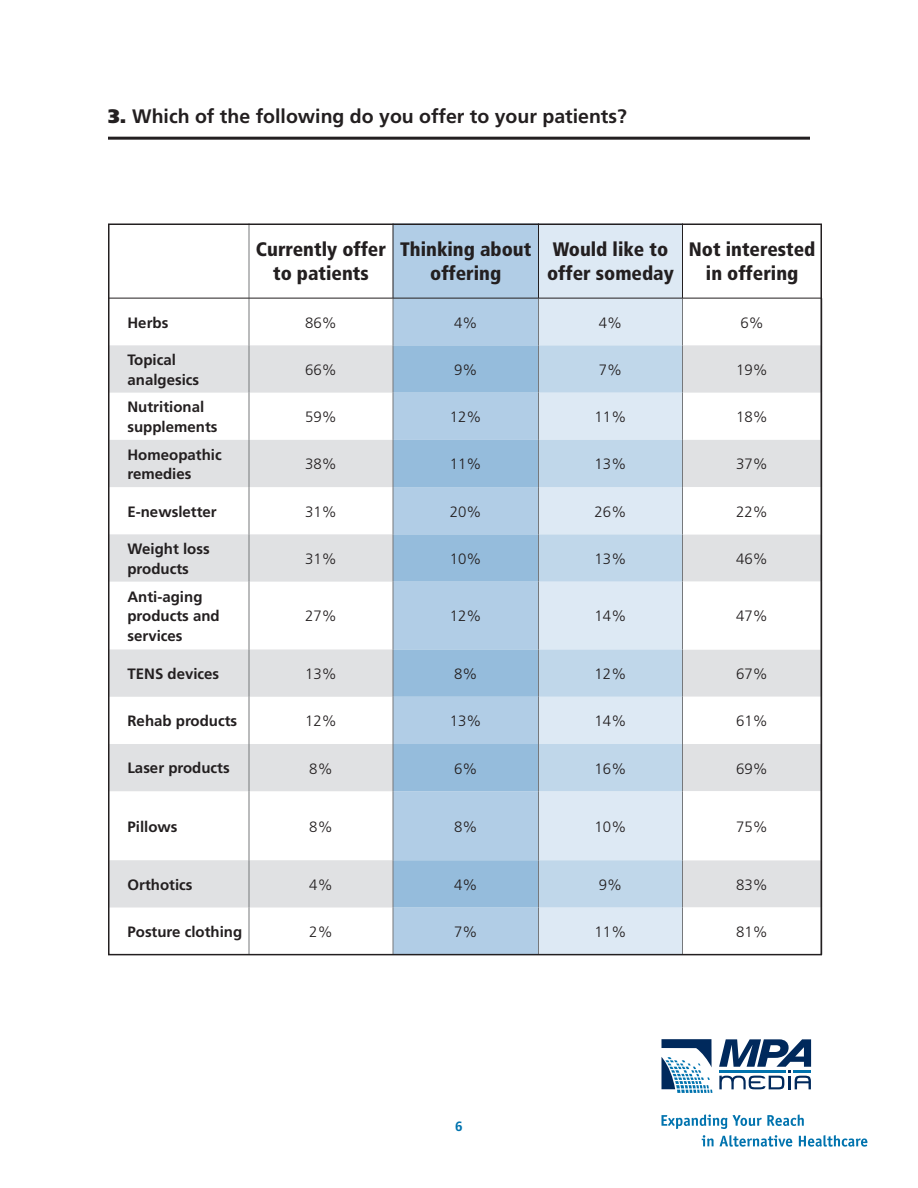
<style>
.page{position:relative;width:918px;height:1188px;background:#fff}
.page>*{position:absolute;margin:0;border:0;box-sizing:border-box;transform-origin:0 0}
.t1{font:900 condensed 19.5px/23.4px "Frutiger";color:#231f20;text-align:center}
.t2{font:700 19.5px "Frutiger";color:#231f20}
.t3{font:700 15px/19.5px "Frutiger";color:#231f20}
.t4{font:300 15px "Frutiger";color:#231f20}
.t5{font:700 13.5px "Frutiger";color:#0073ae}
.s1{font-weight:900}
</style>
<div class="page">
<svg style="left:719px;top:1039px;width:92px;height:50px"></svg>
<svg style="left:661px;top:1039px;width:51px;height:54px"></svg>
<svg style="left:662px;top:1115px;width:142px;height:14px"></svg>
<svg style="left:702px;top:1135px;width:12px;height:11px"></svg>
<svg style="left:720px;top:1135px;width:72px;height:12px"></svg>
<svg style="left:799px;top:1135px;width:68px;height:12px"></svg>
<hr style="left:108px;top:137px;width:702px;height:3px;background:#231f20">
<div style="left:394px;top:227px;width:144px;height:725px;background:#b1cde6"></div>
<div style="left:539px;top:227px;width:143px;height:725px;background:#dde9f4"></div>
<svg style="left:111px;top:345px;width:708px;height:563px;fill:#e0e1e3"></svg>
<svg style="left:394px;top:345px;width:144px;height:563px;background:#a3c4e1"></svg>
<svg style="left:539px;top:345px;width:143px;height:563px;background:#cee0ee"></svg>
<svg style="left:683px;top:487px;width:136px;height:421px"></svg>
<hr style="left:249px;top:224px;width:1px;height:74px;background:#76787b">
<hr style="left:249px;top:298px;width:1px;height:47px;background:#76787b">
<hr style="left:249px;top:345px;width:1px;height:48px;background:#76787b">
<hr style="left:249px;top:393px;width:1px;height:47px;background:#76787b">
<hr style="left:249px;top:440px;width:1px;height:47px;background:#76787b">
<hr style="left:249px;top:487px;width:1px;height:47px;background:#76787b">
<hr style="left:249px;top:534px;width:1px;height:48px;background:#76787b">
<hr style="left:249px;top:582px;width:1px;height:68px;background:#76787b">
<hr style="left:249px;top:650px;width:1px;height:47px;background:#76787b">
<hr style="left:249px;top:697px;width:1px;height:47px;background:#76787b">
<hr style="left:249px;top:744px;width:1px;height:47px;background:#76787b">
<hr style="left:249px;top:791px;width:1px;height:69px;background:#76787b">
<hr style="left:249px;top:860px;width:1px;height:48px;background:#76787b">
<hr style="left:249px;top:908px;width:1px;height:47px;background:#76787b">
<hr style="left:393px;top:298px;width:1px;height:47px;background:#76787b">
<hr style="left:538px;top:298px;width:1px;height:47px;background:#76787b">
<hr style="left:682px;top:298px;width:1px;height:47px;background:#76787b">
<hr style="left:822px;top:298px;width:1px;height:47px;background:#76787b">
<hr style="left:393px;top:345px;width:1px;height:48px;background:#76787b">
<hr style="left:538px;top:345px;width:1px;height:48px;background:#76787b">
<hr style="left:682px;top:345px;width:1px;height:48px;background:#76787b">
<hr style="left:822px;top:345px;width:1px;height:48px;background:#76787b">
<hr style="left:393px;top:393px;width:1px;height:47px;background:#76787b">
<hr style="left:538px;top:393px;width:1px;height:47px;background:#76787b">
<hr style="left:682px;top:393px;width:1px;height:47px;background:#76787b">
<hr style="left:822px;top:393px;width:1px;height:47px;background:#76787b">
<hr style="left:822px;top:440px;width:1px;height:47px;background:#76787b">
<hr style="left:393px;top:487px;width:1px;height:47px;background:#76787b">
<hr style="left:538px;top:487px;width:1px;height:47px;background:#76787b">
<hr style="left:682px;top:487px;width:1px;height:47px;background:#76787b">
<hr style="left:822px;top:487px;width:1px;height:47px;background:#76787b">
<hr style="left:822px;top:534px;width:1px;height:48px;background:#76787b">
<hr style="left:393px;top:582px;width:1px;height:68px;background:#76787b">
<hr style="left:538px;top:582px;width:1px;height:68px;background:#76787b">
<hr style="left:682px;top:582px;width:1px;height:68px;background:#76787b">
<hr style="left:822px;top:582px;width:1px;height:68px;background:#76787b">
<hr style="left:822px;top:650px;width:1px;height:47px;background:#76787b">
<hr style="left:393px;top:697px;width:1px;height:47px;background:#76787b">
<hr style="left:538px;top:697px;width:1px;height:47px;background:#76787b">
<hr style="left:682px;top:697px;width:1px;height:47px;background:#76787b">
<hr style="left:822px;top:697px;width:1px;height:47px;background:#76787b">
<hr style="left:822px;top:744px;width:1px;height:47px;background:#76787b">
<hr style="left:393px;top:791px;width:1px;height:69px;background:#76787b">
<hr style="left:538px;top:791px;width:1px;height:69px;background:#76787b">
<hr style="left:682px;top:791px;width:1px;height:69px;background:#76787b">
<hr style="left:822px;top:791px;width:1px;height:69px;background:#76787b">
<hr style="left:822px;top:860px;width:1px;height:48px;background:#76787b">
<hr style="left:393px;top:908px;width:1px;height:47px;background:#76787b">
<hr style="left:538px;top:908px;width:1px;height:47px;background:#76787b">
<hr style="left:682px;top:908px;width:1px;height:47px;background:#76787b">
<hr style="left:822px;top:908px;width:1px;height:47px;background:#76787b">
<hr style="left:108px;top:298px;width:141px;height:1px;background:#231f20">
<hr style="left:249px;top:298px;width:144px;height:1px;background:#231f20">
<hr style="left:393px;top:298px;width:145px;height:1px;background:#231f20">
<hr style="left:538px;top:298px;width:144px;height:1px;background:#231f20">
<hr style="left:682px;top:298px;width:140px;height:1px;background:#231f20">
<hr style="left:538px;top:224px;width:1px;height:74px;background:#231f20">
<hr style="left:393px;top:224px;width:1px;height:74px;background:#231f20">
<hr style="left:682px;top:224px;width:1px;height:74px;background:#231f20">
<hr style="left:682px;top:440px;width:1px;height:47px;background:#76787b">
<hr style="left:682px;top:534px;width:1px;height:48px;background:#76787b">
<hr style="left:682px;top:650px;width:1px;height:47px;background:#76787b">
<hr style="left:682px;top:744px;width:1px;height:47px;background:#76787b">
<hr style="left:682px;top:860px;width:1px;height:48px;background:#76787b">
<hr style="left:393px;top:440px;width:1px;height:47px;background:#76787b">
<hr style="left:538px;top:440px;width:1px;height:47px;background:#76787b">
<hr style="left:393px;top:534px;width:1px;height:48px;background:#76787b">
<hr style="left:538px;top:534px;width:1px;height:48px;background:#76787b">
<hr style="left:393px;top:650px;width:1px;height:47px;background:#76787b">
<hr style="left:538px;top:650px;width:1px;height:47px;background:#76787b">
<hr style="left:393px;top:744px;width:1px;height:47px;background:#76787b">
<hr style="left:538px;top:744px;width:1px;height:47px;background:#76787b">
<hr style="left:393px;top:860px;width:1px;height:48px;background:#76787b">
<hr style="left:538px;top:860px;width:1px;height:48px;background:#76787b">
<h1 class="t2" style="left:108px;top:105px;width:520px"><span class="s1">3.</span> Which of the following do you offer to your patients?</h1>
<h1 class="t1" style="left:256px;top:238px;width:132px">Currently offer to patients</h1>
<h1 class="t1" style="left:400px;top:238px;width:133px">Thinking about offering</h1>
<h1 class="t1" style="left:547px;top:238px;width:128px;text-align:left">Would like to offer someday</h1>
<h1 class="t1" style="left:689px;top:238px;width:128px">Not interested in offering</h1>
<p class="t3" style="left:128px;top:312px;width:42px">Herbs</p>
<p class="t4" style="left:305px;top:314px;width:33px">86%</p>
<p class="t4" style="left:454px;top:314px;width:25px">4%</p>
<p class="t4" style="left:599px;top:314px;width:25px">4%</p>
<p class="t4" style="left:740px;top:314px;width:25px">6%</p>
<p class="t3" style="left:127px;top:350px;width:73px">Topical analgesics</p>
<p class="t4" style="left:305px;top:361px;width:33px">66%</p>
<p class="t4" style="left:454px;top:361px;width:25px">9%</p>
<p class="t4" style="left:599px;top:361px;width:25px">7%</p>
<p class="t4" style="left:736px;top:361px;width:33px">19%</p>
<p class="t3" style="left:127px;top:397px;width:92px">Nutritional supplements</p>
<p class="t4" style="left:305px;top:408px;width:33px">59%</p>
<p class="t4" style="left:450px;top:408px;width:33px">12%</p>
<p class="t4" style="left:595px;top:408px;width:33px">11%</p>
<p class="t4" style="left:736px;top:408px;width:33px">18%</p>
<p class="t3" style="left:127px;top:444px;width:96px">Homeopathic remedies</p>
<p class="t4" style="left:305px;top:456px;width:33px">38%</p>
<p class="t4" style="left:450px;top:456px;width:33px">11%</p>
<p class="t4" style="left:595px;top:456px;width:33px">13%</p>
<p class="t4" style="left:736px;top:456px;width:33px">37%</p>
<p class="t3" style="left:127px;top:501px;width:91px">E-newsletter</p>
<p class="t4" style="left:305px;top:503px;width:33px">31%</p>
<p class="t4" style="left:450px;top:503px;width:33px">20%</p>
<p class="t4" style="left:595px;top:503px;width:33px">26%</p>
<p class="t4" style="left:736px;top:503px;width:33px">22%</p>
<p class="t3" style="left:127px;top:539px;width:84px">Weight loss products</p>
<p class="t4" style="left:305px;top:550px;width:33px">31%</p>
<p class="t4" style="left:450px;top:550px;width:33px">10%</p>
<p class="t4" style="left:595px;top:550px;width:33px">13%</p>
<p class="t4" style="left:736px;top:550px;width:33px">46%</p>
<p class="t3" style="left:127px;top:587px;width:94px">Anti-aging products and services</p>
<p class="t4" style="left:305px;top:608px;width:33px">27%</p>
<p class="t4" style="left:450px;top:608px;width:33px">12%</p>
<p class="t4" style="left:595px;top:608px;width:33px">14%</p>
<p class="t4" style="left:736px;top:608px;width:33px">47%</p>
<p class="t3" style="left:127px;top:664px;width:93px">TENS devices</p>
<p class="t4" style="left:305px;top:665px;width:33px">13%</p>
<p class="t4" style="left:454px;top:665px;width:25px">8%</p>
<p class="t4" style="left:595px;top:665px;width:33px">12%</p>
<p class="t4" style="left:736px;top:665px;width:33px">67%</p>
<p class="t3" style="left:127px;top:711px;width:111px">Rehab products</p>
<p class="t4" style="left:305px;top:713px;width:33px">12%</p>
<p class="t4" style="left:450px;top:713px;width:33px">13%</p>
<p class="t4" style="left:595px;top:713px;width:33px">14%</p>
<p class="t4" style="left:736px;top:713px;width:33px">61%</p>
<p class="t3" style="left:127px;top:758px;width:104px">Laser products</p>
<p class="t4" style="left:309px;top:760px;width:25px">8%</p>
<p class="t4" style="left:454px;top:760px;width:25px">6%</p>
<p class="t4" style="left:595px;top:760px;width:33px">16%</p>
<p class="t4" style="left:736px;top:760px;width:33px">69%</p>
<p class="t3" style="left:127px;top:816px;width:52px">Pillows</p>
<p class="t4" style="left:309px;top:818px;width:25px">8%</p>
<p class="t4" style="left:454px;top:818px;width:25px">8%</p>
<p class="t4" style="left:595px;top:818px;width:33px">10%</p>
<p class="t4" style="left:736px;top:818px;width:33px">75%</p>
<p class="t3" style="left:127px;top:875px;width:66px">Orthotics</p>
<p class="t4" style="left:309px;top:876px;width:25px">4%</p>
<p class="t4" style="left:454px;top:876px;width:25px">4%</p>
<p class="t4" style="left:599px;top:876px;width:25px">9%</p>
<p class="t4" style="left:736px;top:876px;width:33px">83%</p>
<p class="t3" style="left:127px;top:922px;width:116px">Posture clothing</p>
<p class="t4" style="left:309px;top:923px;width:25px">2%</p>
<p class="t4" style="left:454px;top:923px;width:25px">7%</p>
<p class="t4" style="left:595px;top:923px;width:33px">11%</p>
<p class="t4" style="left:736px;top:923px;width:33px">81%</p>
<p class="t5" style="left:455px;top:1118px;width:9px">6</p>
</div>
